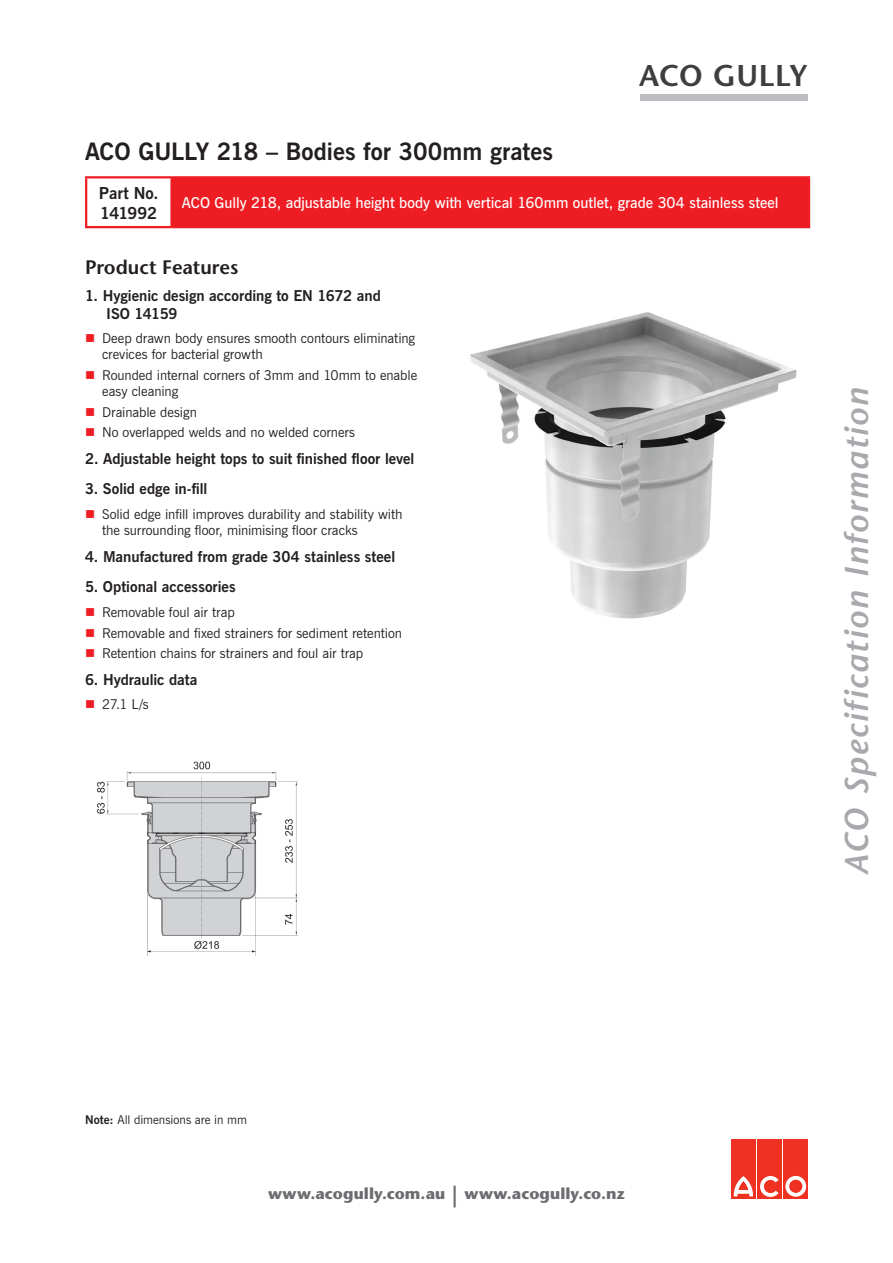
<style>
.page{position:relative;width:893px;height:1263px;background:#fff}
.page>*{position:absolute;margin:0;border:0;box-sizing:border-box;transform-origin:0 0}
.t1{font:italic 600 33px "Stone Sans";letter-spacing:.045em;color:#a8a9ad}
.t2{font:600 30px "Stone Sans";letter-spacing:.005em;color:#3e3e3f}
.Product_Heading{font:700 24px "News Gothic BT";color:#231f20}
.Sub_Heading_1{font:600 19.5px "Stone Sans";letter-spacing:-.005em;color:#231f20}
.Part_No{font:700 16.5px/19.5px "News Gothic BT";letter-spacing:-.015em;color:#231f20}
.t3{font:700 15.75px "Stone Sans";letter-spacing:.005em;color:#6c6d70}
.Sub_Heading_2{font:700 15px/18px "News Gothic BT";color:#231f20}
.White_Text{font:600 15px "News Gothic BT";letter-spacing:-.005em;color:#fff}
.t4{font:13.5px/16.2px "News Gothic BT";letter-spacing:-.005em;color:#231f20}
.t5{font:12px "News Gothic BT";color:#231f20}
.s1{color:#ee1d23}
.s2{font-weight:700}
.s3{font-size:21.75px}
</style>
<div class="page">
<div style="left:731px;top:1140px;width:25px;height:59px;background:#ef3122"></div>
<div style="left:757px;top:1140px;width:25px;height:59px;background:#ef3122"></div>
<div style="left:784px;top:1140px;width:24px;height:59px;background:#ef3122"></div>
<svg style="left:785px;top:1176px;width:21px;height:21px"></svg>
<svg style="left:760px;top:1176px;width:19px;height:21px"></svg>
<svg style="left:733px;top:1176px;width:20px;height:20px"></svg>
<div style="left:640px;top:94px;width:168px;height:7px;background:#bcbdc0"></div>
<img style="left:470px;top:312px;width:327px;height:307px">
<div style="left:171px;top:177px;width:638px;height:50px;background:#ee1d23"></div>
<hr style="left:170px;top:178px;width:2px;height:48px;background:#ee1d23">
<hr style="left:85px;top:176px;width:86px;height:2px;background:#ee1d23">
<hr style="left:85px;top:178px;width:2px;height:48px;background:#ee1d23">
<hr style="left:171px;top:176px;width:639px;height:2px;background:#ee1d23">
<hr style="left:808px;top:178px;width:2px;height:48px;background:#ee1d23">
<hr style="left:85px;top:226px;width:86px;height:2px;background:#ee1d23">
<hr style="left:171px;top:226px;width:639px;height:2px;background:#ee1d23">
<img style="left:96px;top:761px;width:202px;height:195px">
<h2 class="t2" style="left:639px;top:58px;width:170px">ACO GULLY</h2>
<p class="Product_Heading" style="left:85px;top:136px;width:469px">ACO GULLY 218 – Bodies for 300mm grates</p>
<p class="Part_No" style="left:99px;top:183px;width:61px">Part No.<br>141992</p>
<p class="White_Text" style="left:182px;top:193px;width:598px">ACO Gully 218, adjustable height body with vertical 160mm outlet, grade 304 stainless steel</p>
<p class="Sub_Heading_1" style="left:85px;top:255px;width:155px">Product Features</p>
<p class="Sub_Heading_2" style="left:106px;top:286px;width:276px;text-indent:-21px">1. Hygienic design according to EN 1672 and<br>ISO 14159</p>
<p class="t4" style="left:102px;top:330px;width:315px;text-indent:-17px"><span class="s1">■</span> Deep drawn body ensures smooth contours eliminating crevices for bacterial growth</p>
<p class="t4" style="left:102px;top:367px;width:317px;text-indent:-17px"><span class="s1">■</span> Rounded internal corners of 3mm and 10mm to enable easy cleaning</p>
<p class="t4" style="left:85px;top:404px;width:113px"><span class="s1">■</span> Drainable design</p>
<p class="t4" style="left:85px;top:424px;width:272px"><span class="s1">■</span> No overlapped welds and no welded corners</p>
<p class="Sub_Heading_2" style="left:85px;top:449px;width:331px">2. Adjustable height tops to suit finished floor level</p>
<p class="Sub_Heading_2" style="left:85px;top:480px;width:124px">3. Solid edge in-fill</p>
<p class="t4" style="left:102px;top:506px;width:302px;text-indent:-17px"><span class="s1">■</span> Solid edge infill improves durability and stability with the surrounding floor, minimising floor cracks</p>
<p class="Sub_Heading_2" style="left:85px;top:547px;width:312px">4. Manufactured from grade 304 stainless steel</p>
<p class="Sub_Heading_2" style="left:85px;top:578px;width:152px">5. Optional accessories</p>
<p class="t4" style="left:85px;top:604px;width:151px"><span class="s1">■</span> Removable foul air trap</p>
<p class="t4" style="left:85px;top:625px;width:319px"><span class="s1">■</span> Removable and fixed strainers for sediment retention</p>
<p class="t4" style="left:85px;top:645px;width:280px"><span class="s1">■</span> Retention chains for strainers and foul air trap</p>
<p class="Sub_Heading_2" style="left:85px;top:670px;width:114px">6. Hydraulic data</p>
<p class="t4" style="left:85px;top:696px;width:65px"><span class="s1">■</span> 27.1 L/s</p>
<h1 class="t1" style="left:837px;top:875px;width:489px;rotate:-90deg">ACO Specification Information</h1>
<p class="t5" style="left:85px;top:1113px;width:163px"><span class="s2">Note:</span> All dimensions are in mm</p>
<p class="t3" style="left:268px;top:1184px;width:358px">www.acogully.com.au <span class="s3">|</span> www.acogully.co.nz</p>
</div>
